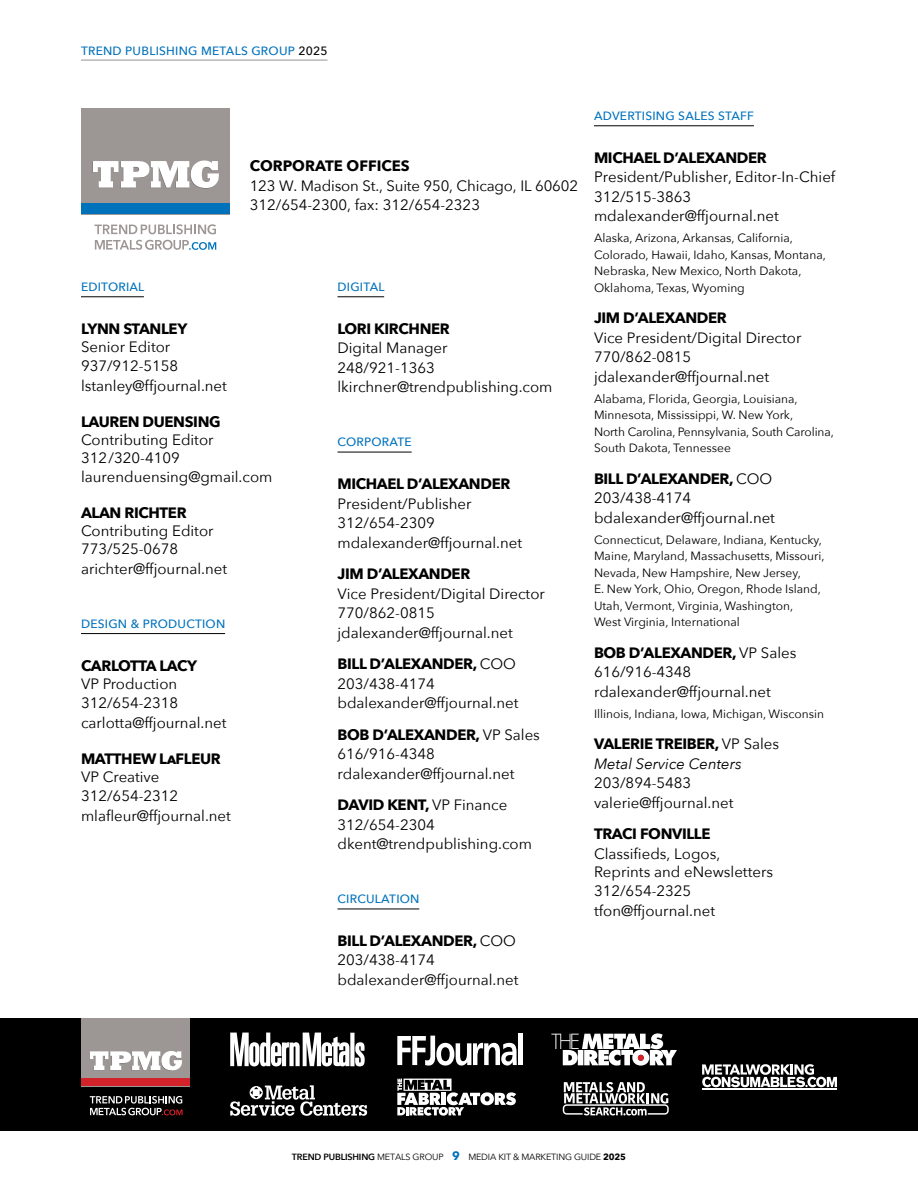
<style>
.page{position:relative;width:918px;height:1188px;background:#fff}
.page>*{position:absolute;margin:0;border:0;box-sizing:border-box;transform-origin:0 0}
.t1{font:15px/19.5px "Avenir Next";color:#000}
.t2{font:700 15px "Avenir Next";letter-spacing:-.025em;color:#000}
.t3{font:italic 15px/19.5px "Avenir Next";color:#000}
.t4{font:700 15px "Avenir Next";color:#000}
.t5{font:12px/16.5px "Avenir Next";color:#000}
.t6{font:500 12px "Avenir Next";letter-spacing:.02em;color:#0072bc}
.t7{font:9px "Avenir Next";letter-spacing:-.02em;color:#000}
.s1{color:#000}
.s2{font-weight:700}
.s3{font-weight:700;font-style:normal}
.s4{font-style:normal}
.s5{font-weight:600}
.s6{font-weight:700;font-size:12px;color:#0072bc}
</style>
<div class="page">
<hr style="left:81px;top:60px;width:246px;height:1px;background:#939598">
<hr style="left:81px;top:296px;width:63px;height:1px;background:#000">
<hr style="left:81px;top:633px;width:144px;height:1px;background:#000">
<hr style="left:338px;top:296px;width:46px;height:1px;background:#000">
<hr style="left:338px;top:452px;width:74px;height:1px;background:#000">
<hr style="left:338px;top:909px;width:81px;height:1px;background:#000">
<hr style="left:594px;top:125px;width:160px;height:1px;background:#000">
<div style="left:81px;top:108px;width:149px;height:106px;background:#9c9695"></div>
<svg style="left:93px;top:161px;width:126px;height:27px"></svg>
<div style="left:81px;top:204px;width:149px;height:10px;background:#0072bc"></div>
<svg style="left:95px;top:224px;width:121px;height:10px"></svg>
<svg style="left:95px;top:240px;width:121px;height:10px"></svg>
<div style="left:0;top:1018px;width:918px;height:113px;background:#000"></div>
<svg style="left:397px;top:1036px;width:120px;height:30px"></svg>
<div style="left:518px;top:1033px;width:5px;height:32px;background:#fff"></div>
<svg style="left:563px;top:1082px;width:106px;height:33px"></svg>
<svg style="left:551px;top:1033px;width:126px;height:33px"></svg>
<svg style="left:397px;top:1079px;width:119px;height:37px"></svg>
<svg style="left:230px;top:1033px;width:135px;height:33px"></svg>
<svg style="left:230px;top:1085px;width:137px;height:31px"></svg>
<hr style="left:702px;top:1088px;width:135px;height:2px;background:#fff">
<svg style="left:702px;top:1064px;width:135px;height:23px"></svg>
<div style="left:81px;top:1018px;width:109px;height:68px;background:#9c9695"></div>
<div style="left:81px;top:1078px;width:109px;height:8px;background:#d2232a"></div>
<svg style="left:90px;top:1096px;width:93px;height:19px"></svg>
<svg style="left:89px;top:1051px;width:93px;height:20px"></svg>
<p class="t6" style="left:81px;top:41px;width:248px">TREND PUBLISHING METALS GROUP <span class="s1">2025</span></p>
<p class="t4" style="left:250px;top:153px;width:162px">CORPORATE OFFICES</p>
<p class="t1" style="left:250px;top:175px;width:330px">123 W. Madison St., Suite 950, Chicago, IL 60602<br>312/654-2300, fax: 312/654-2323</p>
<p class="t6" style="left:81px;top:277px;width:65px">EDITORIAL</p>
<p class="t2" style="left:81px;top:316px;width:108px">LYNN STANLEY</p>
<p class="t1" style="left:81px;top:336px;width:147px">Senior Editor<br>937/912-5158 lstanley@ffjournal.net</p>
<p class="t2" style="left:81px;top:409px;width:141px">LAUREN DUENSING</p>
<p class="t1" style="left:81px;top:430px;width:134px;line-height:18px">Contributing Editor<br>312/320-4109</p>
<p class="t1" style="left:81px;top:467px;width:193px">laurenduensing@gmail.com</p>
<p class="t2" style="left:81px;top:500px;width:107px">ALAN RICHTER</p>
<p class="t1" style="left:81px;top:521px;width:134px;line-height:18px">Contributing Editor<br>773/525-0678</p>
<p class="t1" style="left:81px;top:558px;width:148px">arichter@ffjournal.net</p>
<p class="t6" style="left:81px;top:613px;width:146px">DESIGN &amp; PRODUCTION</p>
<p class="t2" style="left:81px;top:652px;width:118px">CARLOTTA LACY</p>
<p class="t1" style="left:81px;top:673px;width:147px">VP Production<br>312/654-2318 carlotta@ffjournal.net</p>
<p class="t2" style="left:81px;top:745px;width:141px">MATTHEW LaFLEUR</p>
<p class="t1" style="left:81px;top:766px;width:151px">VP Creative<br>312/654-2312 mlafleur@ffjournal.net</p>
<p class="t6" style="left:338px;top:277px;width:49px">DIGITAL</p>
<p class="t2" style="left:338px;top:316px;width:114px">LORI KIRCHNER</p>
<p class="t1" style="left:338px;top:338px;width:217px">Digital Manager<br>248/921-1363 lkirchner@trendpublishing.com</p>
<p class="t6" style="left:338px;top:432px;width:76px">CORPORATE</p>
<p class="t2" style="left:338px;top:471px;width:174px">MICHAEL D’ALEXANDER</p>
<p class="t1" style="left:338px;top:493px;width:186px">President/Publisher<br>312/654-2309 mdalexander@ffjournal.net</p>
<p class="t2" style="left:338px;top:561px;width:134px">JIM D’ALEXANDER</p>
<p class="t1" style="left:338px;top:583px;width:209px">Vice President/Digital Director<br>770/862-0815 jdalexander@ffjournal.net</p>
<p class="t1" style="left:338px;top:654px;width:183px"><span class="s2">BILL D’ALEXANDER,</span> COO<br>203/438-4174 bdalexander@ffjournal.net</p>
<p class="t1" style="left:338px;top:724px;width:204px"><span class="s2">BOB D’ALEXANDER,</span> VP Sales<br>616/916-4348 rdalexander@ffjournal.net</p>
<p class="t1" style="left:338px;top:795px;width:196px"><span class="s2">DAVID KENT,</span> VP Finance<br>312/654-2304 dkent@trendpublishing.com</p>
<p class="t6" style="left:338px;top:889px;width:84px">CIRCULATION</p>
<p class="t1" style="left:338px;top:930px;width:183px"><span class="s2">BILL D’ALEXANDER,</span> COO<br>203/438-4174 bdalexander@ffjournal.net</p>
<p class="t6" style="left:594px;top:106px;width:162px">ADVERTISING SALES STAFF</p>
<p class="t2" style="left:594px;top:145px;width:174px">MICHAEL D’ALEXANDER</p>
<p class="t1" style="left:594px;top:167px;width:243px">President/Publisher, Editor-In-Chief<br>312/515-3863 mdalexander@ffjournal.net</p>
<p class="t5" style="left:594px;top:229px;width:233px">Alaska, Arizona, Arkansas, California, Colorado, Hawaii, Idaho, Kansas, Montana, Nebraska, New Mexico, North Dakota, Oklahoma, Texas, Wyoming</p>
<p class="t2" style="left:594px;top:305px;width:134px">JIM D’ALEXANDER</p>
<p class="t1" style="left:594px;top:327px;width:209px">Vice President/Digital Director<br>770/862-0815 jdalexander@ffjournal.net</p>
<p class="t5" style="left:594px;top:390px;width:241px">Alabama, Florida, Georgia, Louisiana, Minnesota, Mississippi, W. New York,<br>North Carolina, Pennsylvania, South Carolina, South Dakota, Tennessee</p>
<p class="t1" style="left:594px;top:468px;width:183px"><span class="s2">BILL D’ALEXANDER,</span> COO<br>203/438-4174 bdalexander@ffjournal.net</p>
<p class="t5" style="left:594px;top:531px;width:232px">Connecticut, Delaware, Indiana, Kentucky, Maine, Maryland, Massachusetts, Missouri, Nevada, New Hampshire, New Jersey,<br>E. New York, Ohio, Oregon, Rhode Island, Utah, Vermont, Virginia, Washington,<br>West Virginia, International</p>
<p class="t1" style="left:594px;top:642px;width:204px"><span class="s2">BOB D’ALEXANDER,</span> VP Sales<br>616/916-4348 rdalexander@ffjournal.net</p>
<p class="t5" style="left:594px;top:705px;width:232px">Illinois, Indiana, Iowa, Michigan, Wisconsin</p>
<p class="t3" style="left:594px;top:734px;width:187px"><span class="s3">VALERIE TREIBER,</span> <span class="s4">VP Sales<br></span>Metal Service Centers</p>
<p class="t1" style="left:594px;top:773px;width:141px">203/894-5483 valerie@ffjournal.net</p>
<p class="t2" style="left:594px;top:821px;width:118px">TRACI FONVILLE</p>
<p class="t1" style="left:594px;top:844px;width:181px;line-height:18px">Classifieds, Logos,<br>Reprints and eNewsletters</p>
<p class="t1" style="left:594px;top:881px;width:123px">312/654-2325 tfon@ffjournal.net</p>
<p class="t7" style="left:292px;top:1149px;width:336px"><span class="s5">TREND PUBLISHING</span> METALS GROUP <span class="s6">9</span> MEDIA KIT &amp; MARKETING GUIDE <span class="s2">2025</span></p>
</div>
